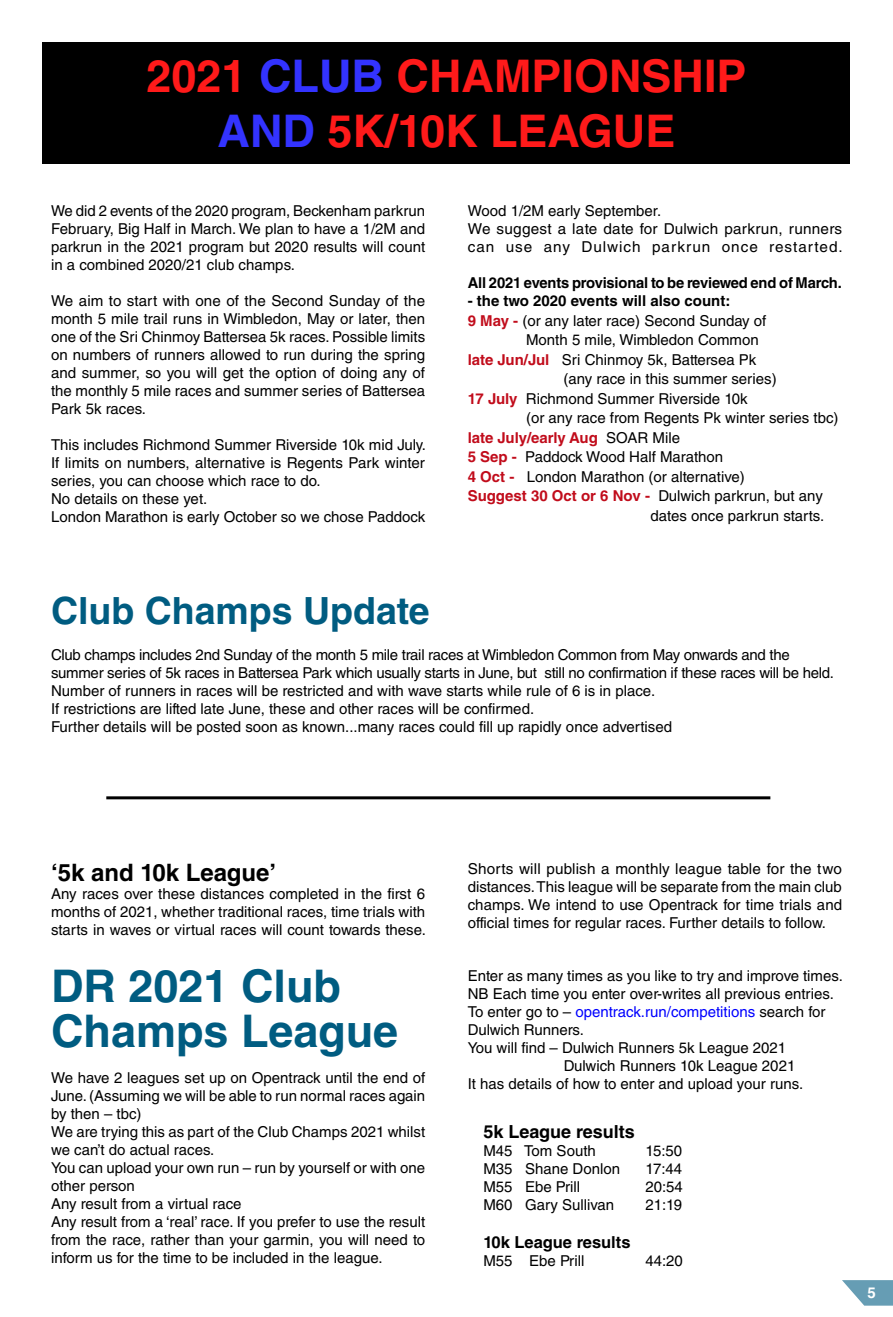
<style>
.page{position:relative;width:893px;height:1317px;background:#fff}
.page>*{position:absolute;margin:0;border:0;box-sizing:border-box;transform-origin:0 0}
.t1{font:700 45px/55.5px "Helvetica LT Std";color:#ff1a1a;text-align:center}
.t2{font:700 45px/45px "Helvetica LT Std";color:#005c81}
.t3{font:700 37.5px "Helvetica LT Std";color:#005c81}
.t4{font:700 24px "Helvetica LT Std";color:#000}
.t5{font:700 18px "Helvetica LT Std";color:#000}
.t6{font:700 16.5px "Helvetica LT Std";color:#000}
.t7{font:15px/18px "Helvetica LT Std";color:#000;text-align:justify}
.t8{font:15px/18px "Helvetica LT Std";letter-spacing:-.02em;color:#000}
.t9{font:700 15px "Helvetica LT Std";letter-spacing:-.01em;color:#000}
.t10{font:15px "Helvetica LT Std";color:#00f}
.t11{font:700 15px "Helvetica LT Std";letter-spacing:-.005em;color:#c10c1b}
.t12{font:700 15px "Helvetica LT Std";color:#fff}
.s1{color:#33f}
.s2{font-weight:700;color:#c10c1b}
.s3{font-weight:400;color:#000}
.s4{color:#000}
</style>
<div class="page">
<svg style="left:842px;top:1280px;width:51px;height:25px"></svg>
<div style="left:43px;top:43px;width:807px;height:121px;background:#000"></div>
<hr style="left:106px;top:796px;width:664px;height:3px;background:#000">
<h1 class="t1" style="left:146px;top:48px;width:602px">2021 <span class="s1">CLUB</span> CHAMPIONSHIP<br><span class="s1">AND</span> 5K/10K LEAGUE</h1>
<p class="t7" style="left:51px;top:202px;width:376px">We did 2 events of the 2020 program, Beckenham parkrun February, Big Half in March. We plan to have a 1/2M and parkrun in the 2021 program but 2020 results will count in a combined 2020/21 club champs.</p>
<p class="t7" style="left:51px;top:292px;width:376px">We aim to start with one of the Second Sunday of the month 5 mile trail runs in Wimbledon, May or later, then one of the Sri Chinmoy Battersea 5k races. Possible limits on numbers of runners allowed to run during the spring and summer, so you will get the option of doing any of the monthly 5 mile races and summer series of Battersea Park 5k races.</p>
<p class="t7" style="left:51px;top:436px;width:377px;text-align:left">This includes Richmond Summer Riverside 10k mid July.<br>If limits on numbers, alternative is Regents Park winter series, you can choose which race to do.<br>No details on these yet.<br>London Marathon is early October so we chose Paddock</p>
<p class="t7" style="left:468px;top:202px;width:377px;text-align:left">Wood 1/2M early September.<br>We suggest a late date for Dulwich parkrun, runners can use any Dulwich parkrun once restarted.</p>
<p class="t9" style="left:468px;top:274px;width:376px">All 2021 events provisional to be reviewed end of March.</p>
<p class="t9" style="left:468px;top:292px;width:264px">- the two 2020 events will also count:</p>
<p class="t7" style="left:468px;top:311px;width:300px"><span class="s2">9 May -</span> (or any later race) Second Sunday of</p>
<p class="t7" style="left:526px;top:331px;width:234px">Month 5 mile, Wimbledon Common</p>
<p class="t7" style="left:468px;top:350px;width:290px"><span class="s2">late Jun/Jul</span> Sri Chinmoy 5k, Battersea Pk</p>
<p class="t7" style="left:563px;top:370px;width:215px">(any race in this summer series)</p>
<p class="t7" style="left:468px;top:389px;width:282px"><span class="s2">17 July</span> Richmond Summer Riverside 10k</p>
<p class="t7" style="left:526px;top:409px;width:314px">(or any race from Regents Pk winter series tbc)</p>
<p class="t11" style="left:468px;top:428px;width:214px">late July/early Aug <span class="s3">SOAR Mile</span></p>
<p class="t7" style="left:468px;top:448px;width:257px"><span class="s2">5 Sep -</span> Paddock Wood Half Marathon</p>
<p class="t7" style="left:468px;top:467px;width:279px"><span class="s2">4 Oct -</span> London Marathon (or alternative)</p>
<p class="t7" style="left:468px;top:487px;width:357px"><span class="s2">Suggest 30 Oct or 6 Nov -</span> Dulwich parkrun, but any</p>
<p class="t7" style="left:651px;top:506px;width:175px">dates once parkrun starts.</p>
<h2 class="t3" style="left:51px;top:588px;width:380px">Club Champs Update</h2>
<p class="t8" style="left:51px;top:645px;width:785px">Club champs includes 2nd Sunday of the month 5 mile trail races at Wimbledon Common from May onwards and the summer series of 5k races in Battersea Park which usually starts in June, but still no confirmation if these races will be held.<br>Number of runners in races will be restricted and with wave starts while rule of 6 is in place.<br>If restrictions are lifted late June, these and other races will be confirmed.<br>Further details will be posted soon as known...many races could fill up rapidly once advertised</p>
<h3 class="t4" style="left:51px;top:857px;width:227px">‘5k and 10k League’</h3>
<p class="t7" style="left:51px;top:884px;width:377px">Any races over these distances completed in the first 6 months of 2021, whether traditional races, time trials with starts in waves or virtual races will count towards these.</p>
<h1 class="t2" style="left:51px;top:963px;width:349px">DR 2021 Club<br>Champs League</h1>
<p class="t7" style="left:51px;top:1068px;width:376px;text-align:left">We have 2 leagues set up on Opentrack until the end of June. (Assuming we will be able to run normal races again by then – tbc)<br>We are trying this as part of the Club Champs 2021 whilst we can’t do actual races.<br>You can upload your own run – run by yourself or with one other person<br>Any result from a virtual race<br>Any result from a ‘real’ race. If you prefer to use the result from the race, rather than your garmin, you will need to inform us for the time to be included in the league.</p>
<p class="t7" style="left:468px;top:860px;width:376px">Shorts will publish a monthly league table for the two distances. This league will be separate from the main club champs. We intend to use Opentrack for time trials and official times for regular races. Further details to follow.</p>
<p class="t7" style="left:468px;top:966px;width:377px">Enter as many times as you like to try and improve times.</p>
<p class="t7" style="left:468px;top:984px;width:368px">NB Each time you enter over-writes all previous entries.</p>
<p class="t10" style="left:468px;top:1002px;width:359px"><span class="s4">To enter go to –</span> opentrack.run/competitions <span class="s4">search for</span></p>
<p class="t7" style="left:468px;top:1020px;width:118px">Dulwich Runners.</p>
<p class="t7" style="left:468px;top:1038px;width:320px">You will find – Dulwich Runners 5k League 2021</p>
<p class="t7" style="left:564px;top:1056px;width:233px">Dulwich Runners 10k League 2021</p>
<p class="t7" style="left:468px;top:1074px;width:337px">It has details of how to enter and upload your runs.</p>
<p class="t5" style="left:483px;top:1120px;width:153px">5k League results</p>
<p class="t7" style="left:483px;top:1141px;width:114px">M45 Tom South</p>
<p class="t7" style="left:645px;top:1141px;width:38px">15:50</p>
<p class="t7" style="left:483px;top:1159px;width:138px">M35 Shane Donlon</p>
<p class="t7" style="left:645px;top:1159px;width:38px">17:44</p>
<p class="t7" style="left:483px;top:1177px;width:98px">M55 Ebe Prill</p>
<p class="t7" style="left:645px;top:1177px;width:39px">20:54</p>
<p class="t7" style="left:483px;top:1195px;width:132px">M60 Gary Sullivan</p>
<p class="t7" style="left:645px;top:1195px;width:38px">21:19</p>
<p class="t6" style="left:483px;top:1231px;width:149px">10k League results</p>
<p class="t7" style="left:483px;top:1251px;width:103px">M55 Ebe Prill</p>
<p class="t7" style="left:645px;top:1251px;width:39px">44:20</p>
<p class="t12" style="left:868px;top:1283px;width:10px">5</p>
</div>
